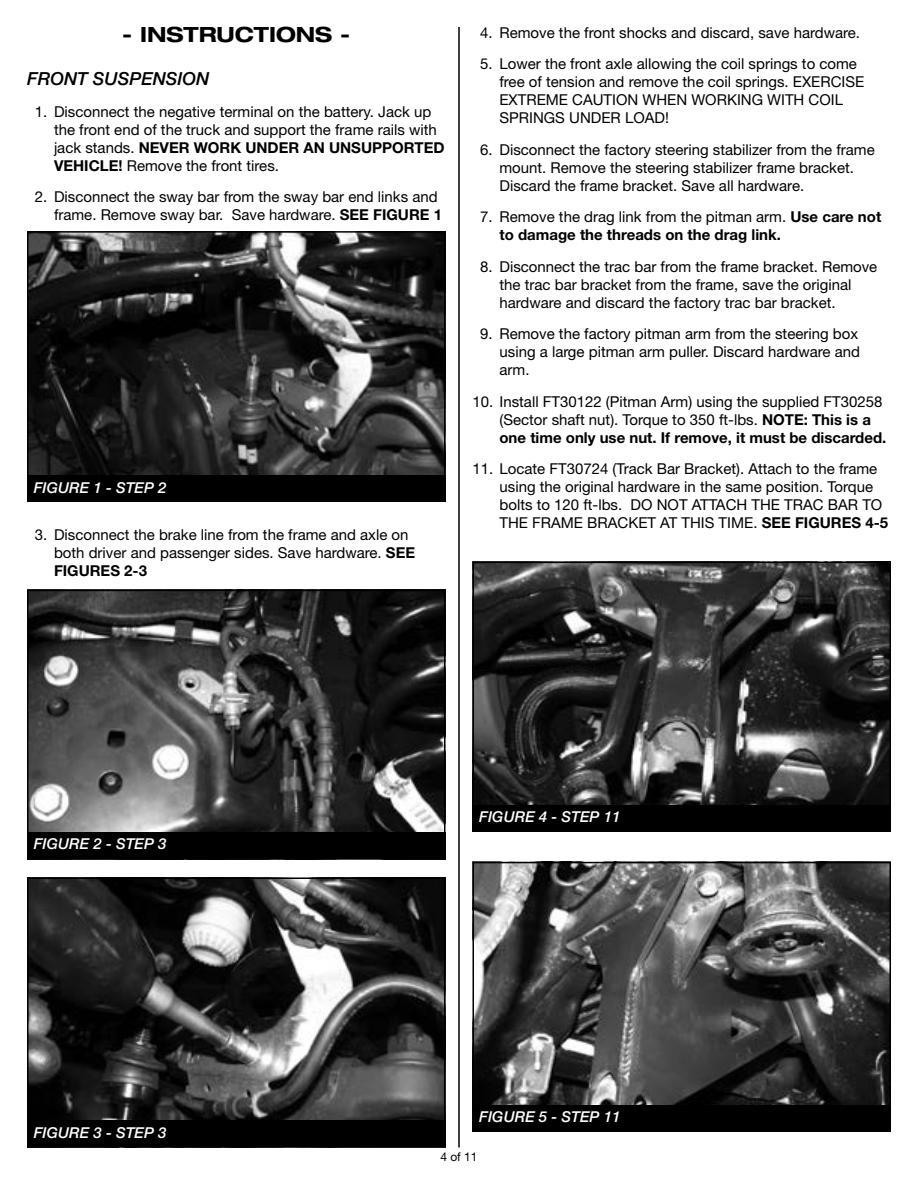
<style>
.page{position:relative;width:918px;height:1188px;background:#fff}
.page>*{position:absolute;margin:0;border:0;box-sizing:border-box;transform-origin:0 0}
.t1{font:700 expanded 21px "Helvetica Neue LT Std";color:#000}
.t2{font:italic 500 18px "Helvetica Neue LT Std";color:#000}
.t3{font:15px/18px "Helvetica Neue LT Std";color:#000}
.t4{font:700 15px/18px "Helvetica Neue LT Std";color:#000}
.t5{font:italic 500 15px "Helvetica Neue LT Std";color:#fff}
.t6{font:12px "Helvetica Neue LT Std";color:#000}
.s1{font-weight:700}
.s2{font-weight:400}
</style>
<div class="page">
<hr style="left:458px;top:27px;width:2px;height:1121px;background:#000">
<img style="left:30px;top:593px;width:413px;height:239px">
<div style="left:27px;top:590px;width:419px;height:270px;border:2px solid #000"></div>
<div style="left:27px;top:832px;width:419px;height:27px;background:#000"></div>
<img style="left:30px;top:881px;width:413px;height:239px">
<div style="left:27px;top:878px;width:419px;height:270px;border:2px solid #000"></div>
<div style="left:27px;top:1120px;width:419px;height:28px;background:#000"></div>
<img style="left:30px;top:234px;width:413px;height:241px">
<div style="left:27px;top:231px;width:419px;height:270px;border:2px solid #000"></div>
<div style="left:27px;top:475px;width:419px;height:27px;background:#000"></div>
<img style="left:475px;top:565px;width:413px;height:240px">
<div style="left:472px;top:562px;width:419px;height:270px;border:2px solid #000"></div>
<div style="left:472px;top:805px;width:419px;height:27px;background:#000"></div>
<img style="left:475px;top:865px;width:413px;height:240px">
<div style="left:472px;top:862px;width:419px;height:270px;border:2px solid #000"></div>
<div style="left:472px;top:1105px;width:419px;height:27px;background:#000"></div>
<h1 class="t1" style="left:122px;top:21px;width:230px">- INSTRUCTIONS -</h1>
<p class="t2" style="left:27px;top:68px;width:184px">FRONT SUSPENSION</p>
<p class="t3" style="left:54px;top:102px;width:392px;text-indent:-19px">1. Disconnect the negative terminal on the battery. Jack up the front end of the truck and support the frame rails with jack stands. <span class="s1">NEVER WORK UNDER AN UNSUPPORTED VEHICLE!</span> Remove the front tires.</p>
<p class="t3" style="left:35px;top:188px;width:409px;text-align:right">2. Disconnect the sway bar from the sway bar end links and frame. Remove sway bar. Save hardware. <span class="s1">SEE FIGURE 1</span></p>
<p class="t5" style="left:34px;top:478px;width:134px">FIGURE 1 - STEP 2</p>
<p class="t3" style="left:54px;top:525px;width:363px;text-indent:-19px">3. Disconnect the brake line from the frame and axle on both driver and passenger sides. Save hardware. <span class="s1">SEE<br>FIGURES 2-3</span></p>
<p class="t3" style="left:480px;top:23px;width:381px">4. Remove the front shocks and discard, save hardware.</p>
<p class="t3" style="left:500px;top:55px;width:366px;text-indent:-19px">5. Lower the front axle allowing the coil springs to come free of tension and remove the coil springs. EXERCISE EXTREME CAUTION WHEN WORKING WITH COIL SPRINGS UNDER LOAD!</p>
<p class="t3" style="left:500px;top:140px;width:377px;text-indent:-19px">6. Disconnect the factory steering stabilizer from the frame mount. Remove the steering stabilizer frame bracket.<br>Discard the frame bracket. Save all hardware.</p>
<p class="t4" style="left:500px;top:208px;width:383px;text-indent:-19px"><span class="s2">7. Remove the drag link from the pitman arm.</span> Use care not to damage the threads on the drag link.</p>
<p class="t3" style="left:500px;top:257px;width:379px;text-indent:-19px">8. Disconnect the trac bar from the frame bracket. Remove the trac bar bracket from the frame, save the original hardware and discard the factory trac bar bracket.</p>
<p class="t3" style="left:500px;top:325px;width:362px;text-align:justify;text-indent:-19px">9. Remove the factory pitman arm from the steering box using a large pitman arm puller. Discard hardware and arm.</p>
<p class="t3" style="left:500px;top:392px;width:388px;text-indent:-27px">10. Install FT30122 (Pitman Arm) using the supplied FT30258 (Sector shaft nut). Torque to 350 ft-lbs. <span class="s1">NOTE: This is a one time only use nut. If remove, it must be discarded.</span></p>
<p class="t3" style="left:500px;top:460px;width:390px;text-indent:-27px">11. Locate FT30724 (Track Bar Bracket). Attach to the frame using the original hardware in the same position. Torque bolts to 120 ft-lbs. DO NOT ATTACH THE TRAC BAR TO THE FRAME BRACKET AT THIS TIME. <span class="s1">SEE FIGURES 4-5</span></p>
<p class="t5" style="left:34px;top:835px;width:134px">FIGURE 2 - STEP 3</p>
<p class="t5" style="left:479px;top:808px;width:143px">FIGURE 4 - STEP 11</p>
<p class="t5" style="left:34px;top:1124px;width:134px">FIGURE 3 - STEP 3</p>
<p class="t5" style="left:479px;top:1108px;width:143px">FIGURE 5 - STEP 11</p>
<p class="t6" style="left:440px;top:1150px;width:39px">4 of 11</p>
</div>
